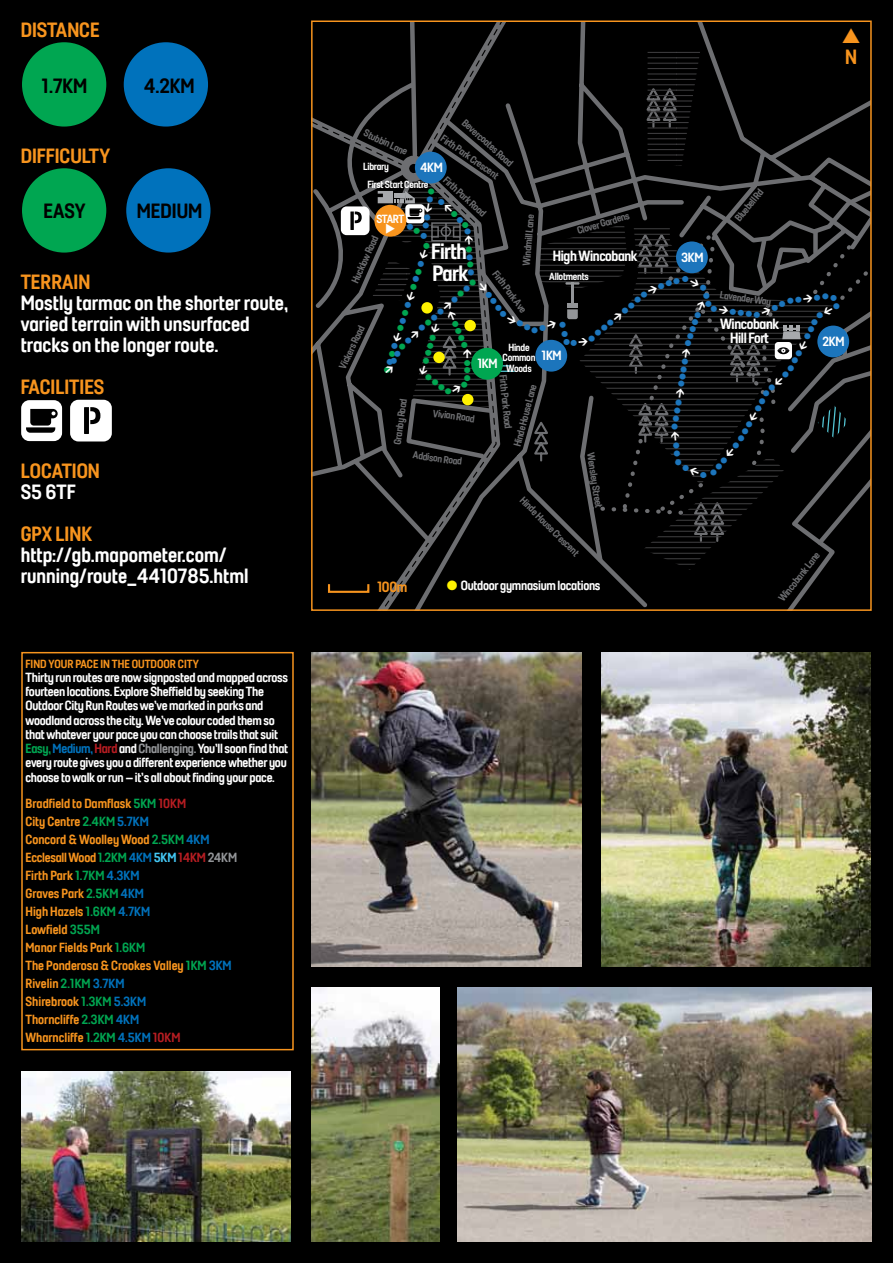
<style>
.page{position:relative;width:893px;height:1263px;background:#000}
.page>*{position:absolute;margin:0;border:0;box-sizing:border-box;transform-origin:0 0}
.t1{font:22.5px "Sheffield Headline";letter-spacing:-.025em;color:#fff}
.t2{font:21px/21px "Sheffield Headline";color:#fff}
.t3{font:21px "Sheffield Headline";color:#f7941e}
.t4{font:21px "Sheffield Headline";color:#000}
.t5{font:15px/13.5px "Sheffield Headline";letter-spacing:-.025em;color:#fff;text-align:center}
.t6{font:15px "Sheffield Headline";color:#f7941e}
.t7{font:13.5px/14.2px "Sheffield Headline";letter-spacing:-.02em;color:#fff}
.t8{font:13.5px/18px "Sheffield Headline";color:#f7941e}
.t9{font:12px "Sheffield Headline";color:#f7941e}
.t10{font:12px "Sheffield Headline";letter-spacing:-.04em;color:#fff}
.t11{font:10.5px "Sheffield Headline";color:#6d6e71}
.t12{font:10.5px/10.5px "Sheffield Headline";letter-spacing:-.025em;color:#fff}
.s1{color:#00a651}
.s2{color:#0072bc}
.s3{color:#b61d22}
.s4{color:#939598}
.s5{color:#44c8f5}
.s6{color:#fff200}
</style>
<div class="page">
<div style="left:124px;top:42px;width:84px;height:85px;background:#0072bc;border-radius:50%"></div>
<svg style="left:21px;top:400px;width:41px;height:41px"></svg>
<svg style="left:70px;top:400px;width:42px;height:41px;background:#d2d2d2"></svg>
<div style="left:328px;top:583px;width:41px;height:10px;border:2px solid #f7941e"></div>
<svg style="left:607px;top:570px;width:215px;height:38px"></svg>
<img style="left:312px;top:653px;width:269px;height:313px">
<img style="left:457px;top:987px;width:415px;height:255px">
<img style="left:21px;top:1071px;width:270px;height:171px">
<div style="left:22px;top:42px;width:84px;height:85px;background:#00a651;border-radius:50%"></div>
<div style="left:22px;top:168px;width:84px;height:85px;background:#00a651;border-radius:50%"></div>
<div style="left:126px;top:168px;width:85px;height:85px;background:#0072bc;border-radius:50%"></div>
<img style="left:602px;top:653px;width:269px;height:313px">
<img style="left:312px;top:987px;width:127px;height:255px">
<svg style="left:312px;top:21px;width:559px;height:549px"></svg>
<h2 class="t3" style="left:21px;top:17px;width:80px">DISTANCE</h2>
<h2 class="t4" style="left:42px;top:72px;width:47px">1.7KM</h2>
<h2 class="t3" style="left:21px;top:143px;width:91px">DIFFICULTY</h2>
<h2 class="t4" style="left:144px;top:72px;width:52px">4.2KM</h2>
<h2 class="t4" style="left:44px;top:198px;width:43px">EASY</h2>
<h2 class="t4" style="left:137px;top:198px;width:67px">MEDIUM</h2>
<h2 class="t3" style="left:21px;top:269px;width:71px">TERRAIN</h2>
<h2 class="t2" style="left:21px;top:292px;width:269px">Mostly tarmac on the shorter route, varied terrain with unsurfaced tracks on the longer route.</h2>
<h2 class="t3" style="left:21px;top:374px;width:85px">FACILITIES</h2>
<h2 class="t3" style="left:21px;top:458px;width:81px">LOCATION</h2>
<h2 class="t2" style="left:21px;top:481px;width:56px">S5 6TF</h2>
<h2 class="t3" style="left:21px;top:521px;width:73px">GPX LINK</h2>
<h2 class="t2" style="left:21px;top:544px;width:229px">http://gb.mapometer.com/ running/route_4410785.html</h2>
<p class="t9" style="left:26px;top:656px;width:31px">Find your</p>
<p class="t9" style="left:75px;top:656px;width:7px">pace</p>
<p class="t9" style="left:100px;top:656px;width:45px">in The Outdoor</p>
<p class="t9" style="left:178px;top:656px;width:12px">City</p>
<p class="t7" style="left:26px;top:670px;width:264px">Thirty run routes are now signposted and mapped across fourteen locations. Explore Sheffield by seeking The Outdoor City Run Routes we’ve marked in parks and woodland across the city. We’ve colour coded them so that whatever your pace you can choose trails that suit <span class="s1">Easy,</span><span class="s2">Medium,</span><span class="s3">Hard</span> and <span class="s4">Challenging.</span> You’ll soon find that every route gives you a different experience whether you choose to walk or run – it’s all about finding your pace.</p>
<p class="t8" style="left:26px;top:794px;width:204px">Bradfield to Damflask <span class="s1">5km</span> <span class="s3">10km<br></span>City Centre <span class="s1">2.4km</span> <span class="s2">5.7km<br></span>Concord &amp; Woolley Wood <span class="s1">2.5km</span> <span class="s2">4km<br></span>Ecclesall Wood <span class="s1">1.2km</span> <span class="s2">4km</span> <span class="s5">5km</span> <span class="s3">14km</span> <span class="s4">24km<br></span>Firth Park <span class="s1">1.7km</span> <span class="s2">4.3km<br></span>Graves Park <span class="s1">2.5km</span> <span class="s2">4km<br></span>High Hazels <span class="s1">1.6km</span> <span class="s2">4.7km<br></span>Lowfield <span class="s1">355M<br></span>Manor Fields Park <span class="s1">1.6km<br></span>The Ponderosa &amp; Crookes Valley <span class="s1">1km</span> <span class="s2">3km<br></span>Rivelin <span class="s1">2.1km</span> <span class="s2">3.7km<br></span>Shirebrook <span class="s1">1.3km</span> <span class="s2">5.3km<br></span>Thorncliffe <span class="s1">2.3km</span> <span class="s2">4km<br></span>Wharncliffe <span class="s1">1.2km</span> <span class="s2">4.5km</span> <span class="s3">10km</span></p>
<p class="t11" style="left:367px;top:126px;width:49px;rotate:25deg">Stubbin Lane</p>
<p class="t11" style="left:468px;top:116px;width:66px;rotate:42deg">Bevercoates Road</p>
<p class="t11" style="left:446px;top:132px;width:70px;rotate:35deg">Firth Park Crescent</p>
<p class="t7" style="left:420px;top:160px;width:24px">4KM</p>
<p class="t12" style="left:367px;top:157px;width:62px;line-height:18.5px;text-indent:-4px">Library<br>First Start Centre</p>
<p class="t11" style="left:449px;top:173px;width:56px;rotate:43deg">Firth Park Road</p>
<p class="t11" style="left:520px;top:265px;width:53px;rotate:-85deg">Windmill Lane</p>
<p class="t11" style="left:575px;top:225px;width:56px;rotate:-17deg">Clover Gardens</p>
<p class="t10" style="left:376px;top:211px;width:30px">START</p>
<p class="t11" style="left:349px;top:280px;width:53px;rotate:-66deg">Hucklow Road</p>
<h1 class="t1" style="left:431px;top:237px;width:37px">Firth</h1>
<p class="t5" style="left:553px;top:249px;width:86px">High Wincobank</p>
<h1 class="t1" style="left:432px;top:259px;width:37px">Park</h1>
<p class="t11" style="left:500px;top:268px;width:51px;rotate:53deg">Firth Park Ave</p>
<p class="t12" style="left:549px;top:270px;width:41px">Allotments</p>
<p class="t11" style="left:336px;top:365px;width:48px;rotate:-64deg">Vickers Road</p>
<p class="t12" style="left:503px;top:341px;width:34px;text-align:center">Hinde<br>Common<br>Woods</p>
<p class="t7" style="left:542px;top:348px;width:22px">1KM</p>
<p class="t7" style="left:477px;top:356px;width:22px">1KM</p>
<p class="t11" style="left:391px;top:443px;width:48px;rotate:-82deg">Granby Road</p>
<p class="t11" style="left:434px;top:406px;width:44px;rotate:8deg">Vivian Road</p>
<p class="t11" style="left:414px;top:448px;width:51px;rotate:8deg">Addison Road</p>
<p class="t11" style="left:509px;top:374px;width:56px;rotate:84deg">Firth Park Road</p>
<p class="t11" style="left:511px;top:445px;width:66px;rotate:-75deg">Hinde House Lane</p>
<p class="t11" style="left:597px;top:452px;width:57px;rotate:81deg">Wensley Street</p>
<p class="t11" style="left:526px;top:494px;width:80px;rotate:45deg">Hinde House Crescent</p>
<p class="t6" style="left:377px;top:578px;width:32px">100m</p>
<p class="t7" style="left:447px;top:578px;width:155px"><span class="s6">●</span> Outdoor gymnasium locations</p>
<h2 class="t3" style="left:845px;top:44px;width:13px">N</h2>
<p class="t7" style="left:681px;top:249px;width:24px">3KM</p>
<p class="t11" style="left:732px;top:216px;width:40px;rotate:-51deg">Bluebell Rd</p>
<p class="t11" style="left:721px;top:288px;width:53px;rotate:9deg">Lavender Way</p>
<p class="t5" style="left:720px;top:317px;width:60px">Wincobank<br>Hill Fort</p>
<p class="t7" style="left:822px;top:334px;width:23px">2KM</p>
<p class="t11" style="left:775px;top:596px;width:62px;rotate:-52deg">Wincobank Lane</p>
</div>
